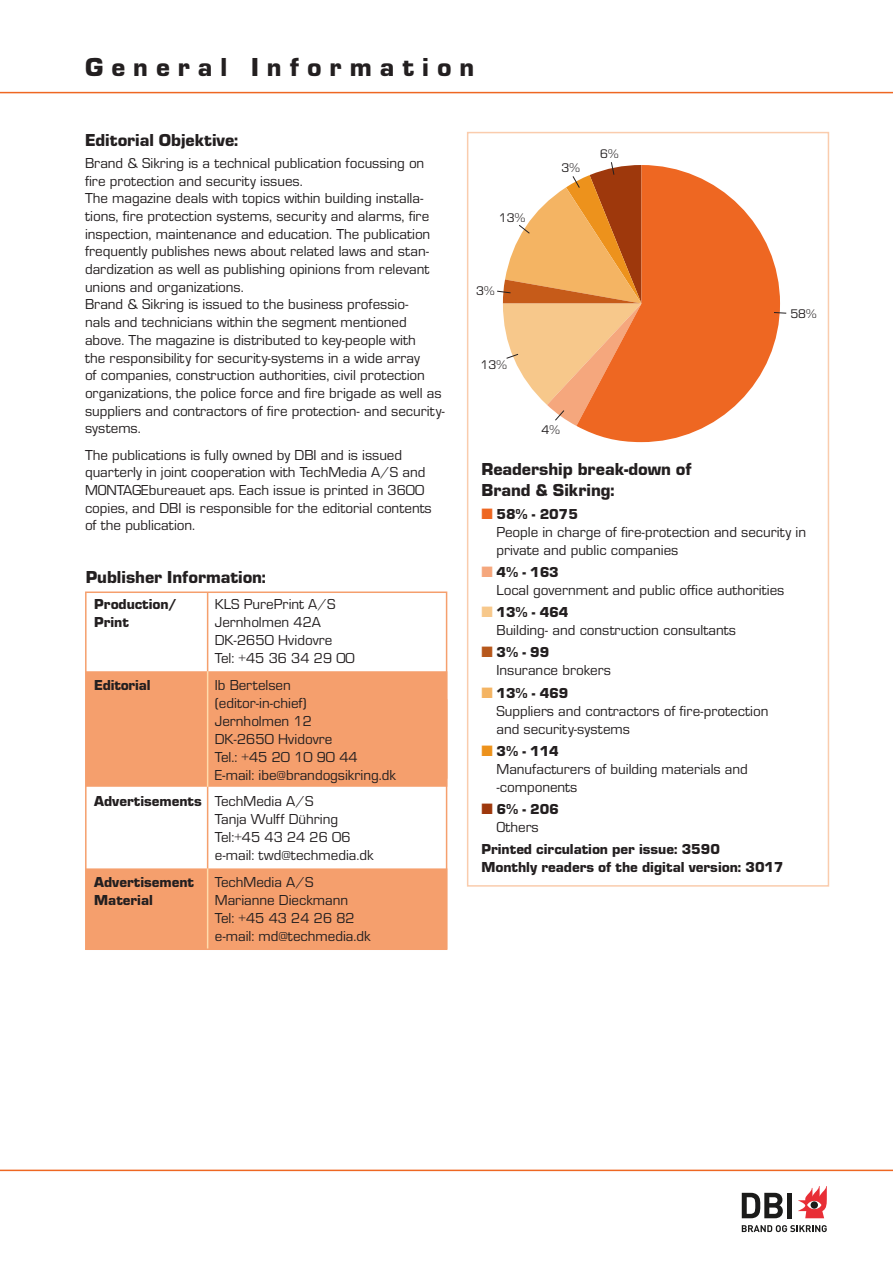
<style>
.page{position:relative;width:893px;height:1263px;background:#fff}
.page>*{position:absolute;margin:0;border:0;box-sizing:border-box;transform-origin:0 0}
.t1{font:27px "Eurostile Black DTC";letter-spacing:.3em;color:#231f20}
.t2{font:18px/21.6px "Eurostile Black DTC";color:#231f20}
.t3{font:15px/17.7px "Eurostile Roman DTC";color:#231f20}
.t4{font:15px "Eurostile Black DTC";color:#231f20}
.t5{font:12.9px "Eurostile Roman DTC";color:#231f20}
.s1{font-family:"Eurostile Black DTC"}
.s2{color:#ee6722}
.s3{color:#f5a77d}
.s4{color:#f7c88b}
.s5{color:#b7581c}
.s6{color:#f4b463}
.s7{color:#ed921c}
.s8{color:#9e380c}
</style>
<div class="page">
<hr style="left:0;top:92px;width:893px;height:1px;background:#ee6722">
<hr style="left:0;top:1169px;width:893px;height:2px;background:#ee6722">
<div style="left:787px;top:1193px;width:5px;height:25px;background:#1b1b1a"></div>
<svg style="left:742px;top:1193px;width:41px;height:25px"></svg>
<svg style="left:798px;top:1186px;width:29px;height:32px"></svg>
<div style="left:811px;top:1201px;width:7px;height:8px;background:#1b1b1a;border-radius:50%"></div>
<svg style="left:742px;top:1225px;width:85px;height:7px"></svg>
<div style="left:86px;top:671px;width:361px;height:116px;background:#f59f6d"></div>
<div style="left:86px;top:868px;width:361px;height:81px;background:#f59f6d"></div>
<div style="left:467px;top:132px;width:362px;height:755px;border:2px solid #faccad"></div>
<hr style="left:207px;top:593px;width:1px;height:357px;background:#f59f6d">
<div style="left:85px;top:591px;width:362px;height:359px;border:2px solid #f59f6d"></div>
<svg style="left:576px;top:421px;width:139px;height:21px;fill:#ee6722"></svg>
<svg style="left:497px;top:162px;width:290px;height:259px"></svg>
<p class="t1" style="left:85px;top:52px;width:391px">General Information</p>
<p class="t2" style="left:85px;top:129px;width:155px">Editorial Objektive:</p>
<p class="t3" style="left:85px;top:154px;width:361px">Brand &amp; Sikring is a technical publication focussing on fire protection and security issues.<br>The magazine deals with topics within building installa&shy;tions, fire protection systems, security and alarms, fire inspection, maintenance and education. The publication frequently publishes news about related laws and stan&shy;dardization as well as publishing opinions from relevant unions and organizations.<br>Brand &amp; Sikring is issued to the business professio-<br>nals and technicians within the segment mentioned above. The magazine is distributed to key-people with<br>the responsibility for security-systems in a wide array<br>of companies, construction authorities, civil protection organizations, the police force and fire brigade as well as suppliers and contractors of fire protection- and security&shy;systems.</p>
<p class="t3" style="left:85px;top:446px;width:348px">The publications is fully owned by DBI and is issued quarterly in joint cooperation with TechMedia A/S and MONTAGEbureauet aps. Each issue is printed in 3600 copies, and DBI is responsible for the editorial contents of the publication.</p>
<p class="t2" style="left:86px;top:566px;width:182px">Publisher Information:</p>
<p class="t4" style="left:94px;top:596px;width:84px">Production/</p>
<p class="t3" style="left:215px;top:595px;width:122px">KLS PurePrint A/S</p>
<p class="t4" style="left:94px;top:614px;width:36px">Print</p>
<p class="t3" style="left:215px;top:613px;width:141px">Jernholmen 42A<br>DK-2650 Hvidovre<br>Tel: +45 36 34 29 00</p>
<p class="t4" style="left:94px;top:676px;width:58px">Editorial</p>
<p class="t3" style="left:215px;top:676px;width:93px">Ib Bertelsen (editor-in-chief)</p>
<p class="t3" style="left:215px;top:712px;width:99px">Jernholmen 12</p>
<p class="t3" style="left:215px;top:730px;width:119px">DK-2650 Hvidovre</p>
<p class="t3" style="left:215px;top:748px;width:144px">Tel.: +45 20 10 90 44</p>
<p class="t3" style="left:215px;top:766px;width:183px">E-mail: ibe@brandogsikring.dk</p>
<p class="t3" style="left:215px;top:792px;width:125px;text-indent:-120px"><span class="s1">Advertisements</span> TechMedia A/S<br>Tanja Wulff Dühring</p>
<p class="t3" style="left:215px;top:828px;width:137px">Tel:+45 43 24 26 06</p>
<p class="t3" style="left:215px;top:846px;width:160px">e-mail: twd@techmedia.dk</p>
<p class="t4" style="left:94px;top:873px;width:101px">Advertisement</p>
<p class="t3" style="left:215px;top:873px;width:100px">TechMedia A/S</p>
<p class="t4" style="left:94px;top:891px;width:60px">Material</p>
<p class="t3" style="left:215px;top:891px;width:157px">Marianne Dieckmann<br>Tel: +45 43 24 26 82 e-mail: md@techmedia.dk</p>
<p class="t5" style="left:499px;top:211px;width:28px">13%</p>
<p class="t5" style="left:476px;top:284px;width:20px">3%</p>
<p class="t5" style="left:561px;top:161px;width:20px">3%</p>
<p class="t5" style="left:600px;top:147px;width:20px">6%</p>
<p class="t5" style="left:480px;top:358px;width:28px">13%</p>
<p class="t5" style="left:542px;top:423px;width:20px">4%</p>
<p class="t5" style="left:790px;top:307px;width:28px">58%</p>
<p class="t2" style="left:482px;top:458px;width:212px">Readership break-down of<br>Brand &amp; Sikring:</p>
<p class="t4" style="left:482px;top:505px;width:98px"><span class="s2">■</span> 58% - 2075</p>
<p class="t3" style="left:496px;top:523px;width:311px">People in charge of fire-protection and security in private and public companies</p>
<p class="t4" style="left:482px;top:564px;width:79px"><span class="s3">■</span> 4% - 163</p>
<p class="t3" style="left:496px;top:581px;width:289px">Local government and public office authorities</p>
<p class="t4" style="left:482px;top:604px;width:88px"><span class="s4">■</span> 13% - 464</p>
<p class="t3" style="left:496px;top:621px;width:241px">Building- and construction consultants</p>
<p class="t4" style="left:482px;top:644px;width:69px"><span class="s5">■</span> 3% - 99</p>
<p class="t3" style="left:496px;top:662px;width:116px">Insurance brokers</p>
<p class="t4" style="left:482px;top:684px;width:88px"><span class="s6">■</span> 13% - 469</p>
<p class="t3" style="left:496px;top:702px;width:273px">Suppliers and contractors of fire-protection and security-systems</p>
<p class="t4" style="left:482px;top:743px;width:79px"><span class="s7">■</span> 3% - 114</p>
<p class="t3" style="left:496px;top:760px;width:253px">Manufacturers of building materials and -components</p>
<p class="t4" style="left:482px;top:801px;width:79px"><span class="s8">■</span> 6% - 206</p>
<p class="t3" style="left:496px;top:818px;width:44px">Others</p>
<p class="t4" style="left:482px;top:841px;width:240px">Printed circulation per issue: 3590</p>
<p class="t4" style="left:482px;top:859px;width:304px">Monthly readers of the digital version: 3017</p>
</div>
